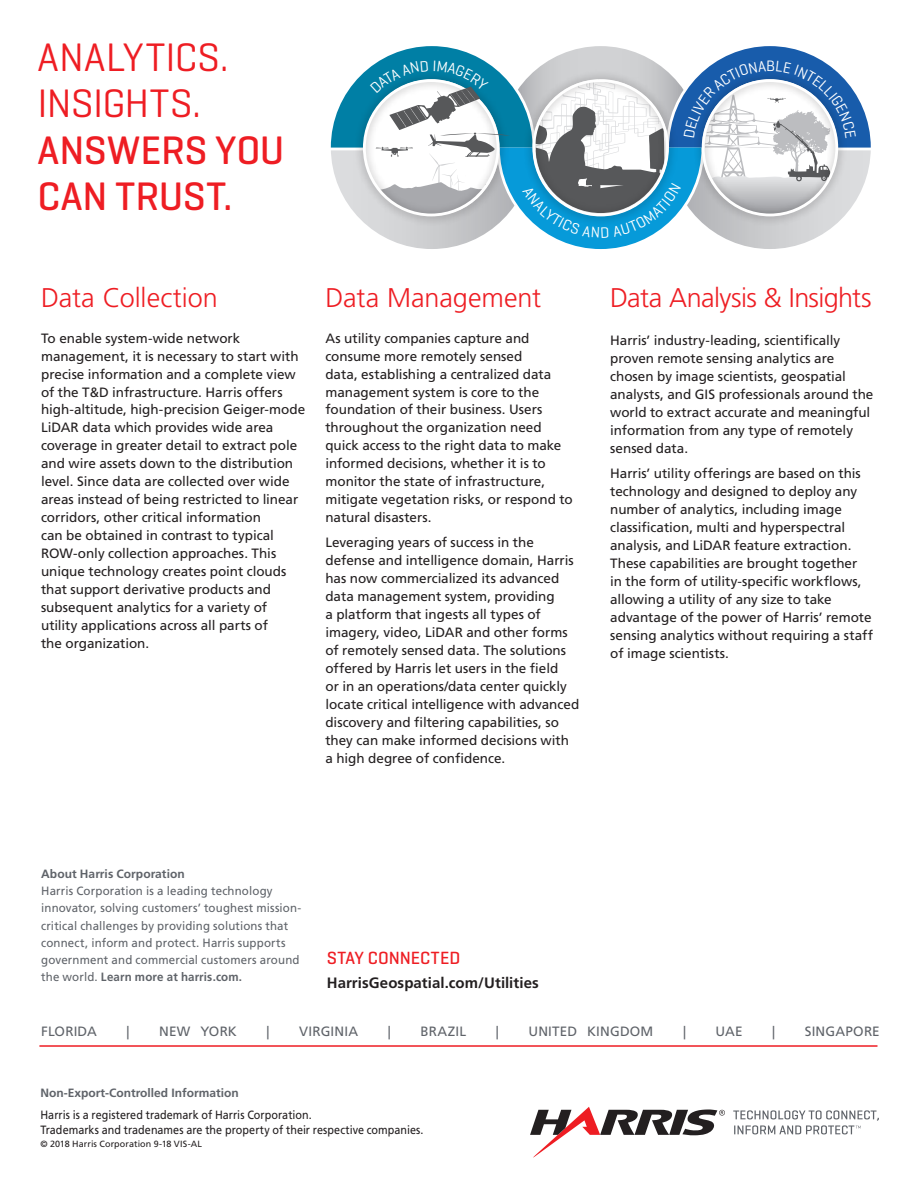
<style>
.page{position:relative;width:918px;height:1188px;background:#fff}
.page>*{position:absolute;margin:0;border:0;box-sizing:border-box;transform-origin:0 0}
.t1{font:40.5px/46.5px "Geogrotesque";color:#ee1d23}
.t2{font:500 40.5px/46.5px "Geogrotesque";color:#ee1d23}
.t3{font:300 27px "Frutiger LT Std";letter-spacing:-.01em;color:#ee1d23}
.t4{font:500 18px "Geogrotesque";letter-spacing:.005em;color:#ee1d23}
.t5{font:700 15px "Frutiger LT Std";letter-spacing:.005em;color:#231f20}
.t6{font:13.5px/18px "Frutiger LT Std";letter-spacing:-.005em;color:#231f20}
.t7{font:13.5px "Frutiger LT Std";letter-spacing:.01em;color:#5f6369}
.t8{font:12px/17.2px "Frutiger LT Std";letter-spacing:.01em;color:#5f6369;scale:.96 1}
.t9{font:12px/15px "Frutiger LT Std";color:#231f20;scale:.9 1}
.t10{font:700 12px "Frutiger LT Std";color:#5f6369}
.t11{font:9px "Frutiger LT Std";letter-spacing:.01em;color:#231f20}
.s1{font-weight:700}
</style>
<div class="page">
<svg style="left:530px;top:1107px;width:195px;height:51px"></svg>
<svg style="left:733px;top:1110px;width:146px;height:24px"></svg>
<hr style="left:39px;top:1045px;width:838px;height:2px;background:#ee1d23">
<svg style="left:330px;top:46px;width:541px;height:203px"></svg>
<h1 class="t1" style="left:38px;top:33px;width:193px">ANALYTICS.<br>INSIGHTS.</h1>
<h1 class="t2" style="left:38px;top:126px;width:248px">ANSWERS YOU<br>CAN TRUST.</h1>
<h2 class="t3" style="left:41px;top:282px;width:178px">Data Collection</h2>
<p class="t6" style="left:41px;top:329px;width:266px">To enable system-wide network management, it is necessary to start with precise information and a complete view of the T&amp;D infrastructure. Harris offers high-altitude, high-precision Geiger-mode LiDAR data which provides wide area coverage in greater detail to extract pole and wire assets down to the distribution level. Since data are collected over wide areas instead of being restricted to linear corridors, other critical information<br>can be obtained in contrast to typical ROW-only collection approaches. This unique technology creates point clouds that support derivative products and subsequent analytics for a variety of utility applications across all parts of<br>the organization.</p>
<h2 class="t3" style="left:325px;top:282px;width:217px">Data Management</h2>
<p class="t6" style="left:325px;top:329px;width:249px">As utility companies capture and consume more remotely sensed<br>data, establishing a centralized data management system is core to the foundation of their business. Users throughout the organization need quick access to the right data to make informed decisions, whether it is to monitor the state of infrastructure, mitigate vegetation risks, or respond to natural disasters.</p>
<p class="t6" style="left:325px;top:534px;width:255px">Leveraging years of success in the defense and intelligence domain, Harris has now commercialized its advanced data management system, providing<br>a platform that ingests all types of imagery, video, LiDAR and other forms of remotely sensed data. The solutions offered by Harris let users in the field<br>or in an operations/data center quickly locate critical intelligence with advanced discovery and filtering capabilities, so they can make informed decisions with a high degree of confidence.</p>
<h2 class="t3" style="left:610px;top:282px;width:263px">Data Analysis &amp; Insights</h2>
<p class="t6" style="left:610px;top:332px;width:265px">Harris’ industry-leading, scientifically proven remote sensing analytics are chosen by image scientists, geospatial analysts, and GIS professionals around the world to extract accurate and meaningful information from any type of remotely sensed data.</p>
<p class="t6" style="left:610px;top:464px;width:264px">Harris’ utility offerings are based on this technology and designed to deploy any number of analytics, including image classification, multi and hyperspectral analysis, and LiDAR feature extraction.<br>These capabilities are brought together<br>in the form of utility-specific workflows, allowing a utility of any size to take advantage of the power of Harris’ remote sensing analytics without requiring a staff of image scientists.</p>
<p class="t10" style="left:41px;top:867px;width:145px">About Harris Corporation</p>
<p class="t8" style="left:41px;top:882px;width:273px">Harris Corporation is a leading technology innovator, solving customers’ toughest mission&shy;critical challenges by providing solutions that connect, inform and protect. Harris supports government and commercial customers around the world. <span class="s1">Learn more at harris.com.</span></p>
<h3 class="t4" style="left:327px;top:947px;width:135px">STAY CONNECTED</h3>
<p class="t5" style="left:327px;top:974px;width:214px">HarrisGeospatial.com/Utilities</p>
<p class="t7" style="left:41px;top:1023px;width:57px">FLORIDA</p>
<p class="t7" style="left:127px;top:1023px;width:4px">|</p>
<p class="t7" style="left:159px;top:1023px;width:79px">NEW YORK</p>
<p class="t7" style="left:267px;top:1023px;width:4px">|</p>
<p class="t7" style="left:299px;top:1023px;width:60px">VIRGINIA</p>
<p class="t7" style="left:388px;top:1023px;width:4px">|</p>
<p class="t7" style="left:420px;top:1023px;width:47px">BRAZIL</p>
<p class="t7" style="left:496px;top:1023px;width:4px">|</p>
<p class="t7" style="left:528px;top:1023px;width:126px">UNITED KINGDOM</p>
<p class="t7" style="left:683px;top:1023px;width:4px">|</p>
<p class="t7" style="left:716px;top:1023px;width:28px">UAE</p>
<p class="t7" style="left:772px;top:1023px;width:4px">|</p>
<p class="t7" style="left:805px;top:1023px;width:76px">SINGAPORE</p>
<p class="t10" style="left:40px;top:1086px;width:200px">Non-Export-Controlled Information</p>
<p class="t9" style="left:40px;top:1107px;width:427px">Harris is a registered trademark of Harris Corporation.<br>Trademarks and tradenames are the property of their respective companies.</p>
<p class="t11" style="left:40px;top:1139px;width:163px">© 2018 Harris Corporation 9-18 VIS-AL</p>
</div>
